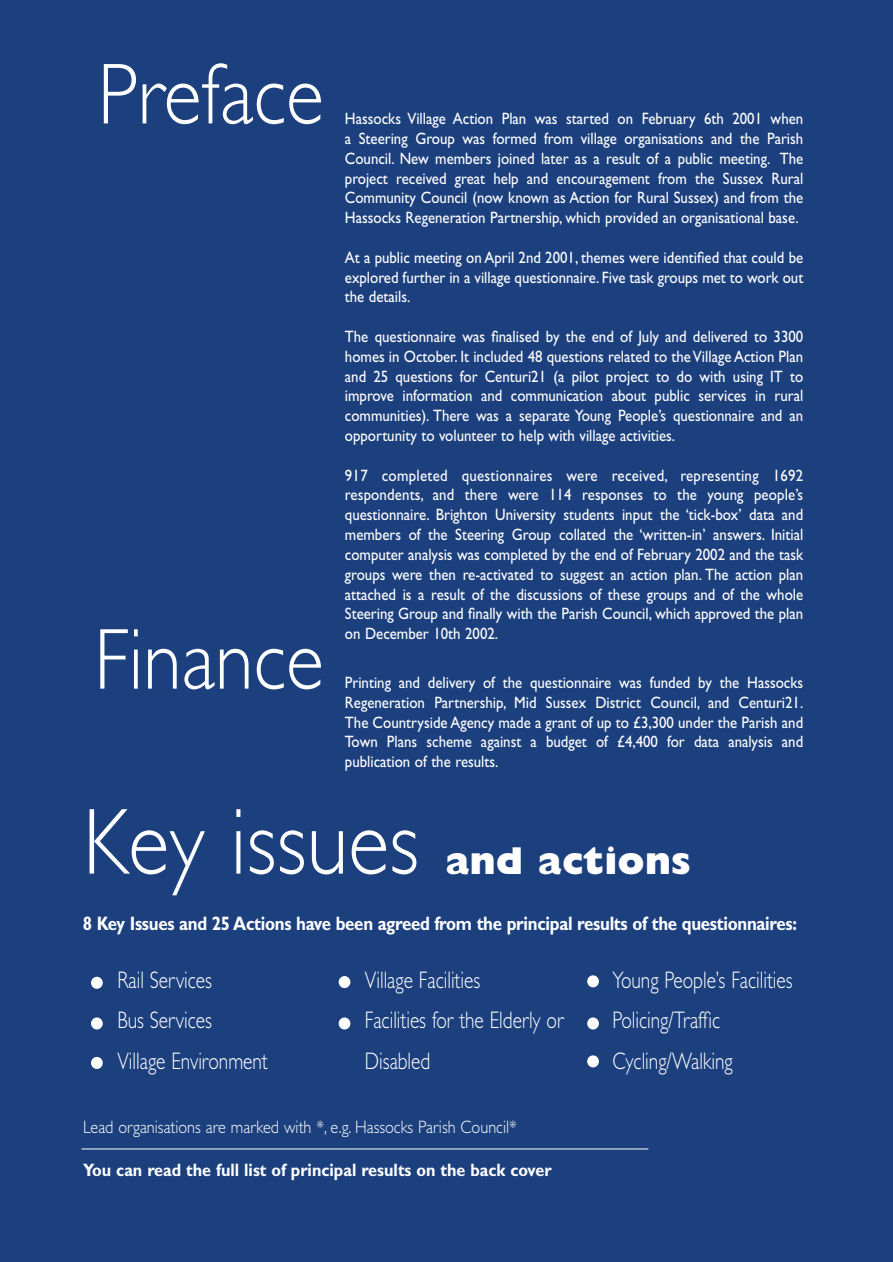
<style>
.page{position:relative;width:893px;height:1262px;background:#fff}
.page>*{position:absolute;margin:0;border:0;box-sizing:border-box;transform-origin:0 0}
.t1{font:300 94.5px "Gill Sans";color:#fff;scale:.9 1}
.t2{font:300 87px "Gill Sans";color:#fff;scale:.9 1}
.t3{font:800 39px "Gill Sans";color:#fff}
.t4{font:300 24px/40.5px "Gill Sans";color:#fff;scale:.81 1}
.t5{font:700 19.5px "Gill Sans";letter-spacing:-.015em;color:#fff;scale:.86 1}
.t6{font:300 18px "Gill Sans";color:#fff;scale:.9 1}
.t7{font:700 18px "Gill Sans";color:#fff;scale:.9 1}
.t8{font:16.5px/19.8px "Gill Sans";color:#fff;text-align:justify;scale:.9 1}
</style>
<div class="page">
<div style="left:0;top:0;width:892px;height:1261px;background:#1c407e"></div>
<hr style="left:82px;top:1148px;width:566px;height:1px;background:#fff">
<div style="left:91px;top:976px;width:12px;height:12px;background:#fff;border-radius:50%"></div>
<div style="left:91px;top:1017px;width:12px;height:12px;background:#fff;border-radius:50%"></div>
<svg style="left:91px;top:1056px;width:12px;height:13px"></svg>
<div style="left:338px;top:976px;width:12px;height:12px;background:#fff;border-radius:50%"></div>
<div style="left:338px;top:1017px;width:12px;height:12px;background:#fff;border-radius:50%"></div>
<div style="left:587px;top:975px;width:12px;height:12px;background:#fff;border-radius:50%"></div>
<div style="left:587px;top:1017px;width:12px;height:12px;background:#fff;border-radius:50%"></div>
<div style="left:587px;top:1055px;width:12px;height:12px;background:#fff;border-radius:50%"></div>
<h2 class="t2" style="left:98px;top:64px;width:252px">Preface</h2>
<p class="t8" style="left:345px;top:110px;width:511px">Hassocks Village Action Plan was started on February 6th 2001 when a Steering Group was formed from village organisations and the Parish Council. New members joined later as a result of a public meeting. The project received great help and encouragement from the Sussex Rural Community Council (now known as Action for Rural Sussex) and from the Hassocks Regeneration Partnership, which provided an organisational base.</p>
<p class="t8" style="left:345px;top:249px;width:511px">At a public meeting on April 2nd 2001, themes were identified that could be explored further in a village questionnaire. Five task groups met to work out the details.</p>
<p class="t8" style="left:345px;top:328px;width:511px">The questionnaire was finalised by the end of July and delivered to 3300 homes in October. It included 48 questions related to the Village Action Plan and 25 questions for Centuri21 (a pilot project to do with using IT to improve information and communication about public services in rural communities). There was a separate Young People’s questionnaire and an opportunity to volunteer to help with village activities.</p>
<p class="t8" style="left:345px;top:467px;width:511px">917 completed questionnaires were received, representing 1692 respondents, and there were 114 responses to the young people’s questionnaire. Brighton University students input the ‘tick-box’ data and members of the Steering Group collated the ‘written-in’ answers. Initial computer analysis was completed by the end of February 2002 and the task groups were then re-activated to suggest an action plan. The action plan attached is a result of the discussions of these groups and of the whole Steering Group and finally with the Parish Council, which approved the plan on December 10th 2002.</p>
<h2 class="t2" style="left:94px;top:629px;width:256px">Finance</h2>
<p class="t8" style="left:345px;top:674px;width:511px">Printing and delivery of the questionnaire was funded by the Hassocks Regeneration Partnership, Mid Sussex District Council, and Centuri21.<br>The Countryside Agency made a grant of up to £3,300 under the Parish and Town Plans scheme against a budget of £4,400 for data analysis and publication of the results.</p>
<h1 class="t1" style="left:83px;top:809px;width:375px">Key issues</h1>
<h3 class="t3" style="left:445px;top:847px;width:247px">and actions</h3>
<p class="t5" style="left:83px;top:916px;width:831px">8 Key Issues and 25 Actions have been agreed from the principal results of the questionnaires:</p>
<h3 class="t4" style="left:117px;top:962px;width:187px">Rail Services<br>Bus Services<br>Village Environment</h3>
<h3 class="t4" style="left:365px;top:962px;width:247px">Village Facilities<br>Facilities for the Elderly or<br>Disabled</h3>
<h3 class="t4" style="left:612px;top:962px;width:224px">Young People’s Facilities<br>Policing/Traffic<br>Cycling/Walking</h3>
<p class="t6" style="left:83px;top:1120px;width:483px">Lead organisations are marked with *, e.g. Hassocks Parish Council*</p>
<p class="t7" style="left:83px;top:1163px;width:522px">You can read the full list of principal results on the back cover</p>
</div>
